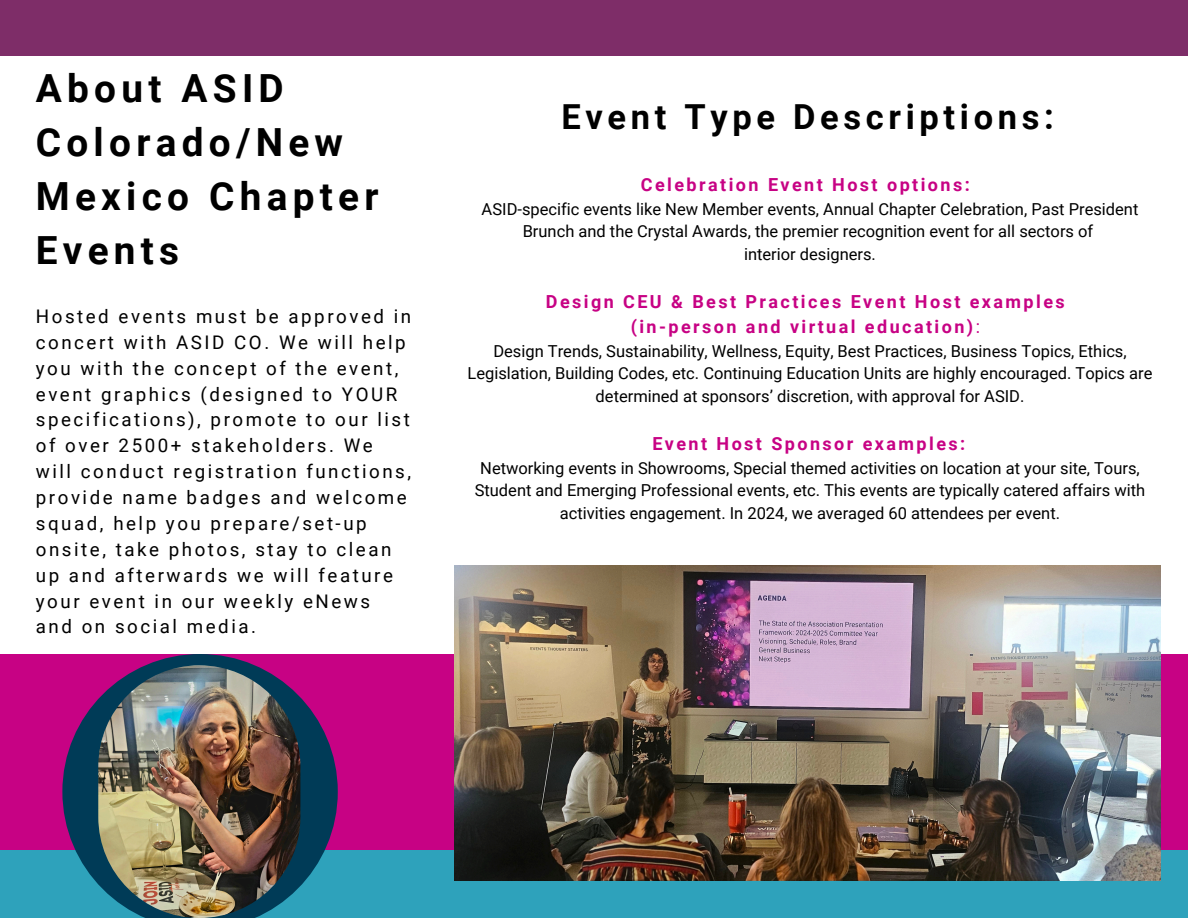
<style>
.page{position:relative;width:1188px;height:918px;background:#fff}
.page>*{position:absolute;margin:0;border:0;box-sizing:border-box;transform-origin:0 0}
.t1{font:700 38.85px/54px "Roboto";letter-spacing:.135em;color:#000}
.t2{font:700 34.5px "Roboto";letter-spacing:.135em;color:#000}
.t3{font:18.75px/25.8px "Roboto";letter-spacing:.135em;color:#000}
.t4{font:700 18px "Roboto";letter-spacing:.135em;color:#c70284}
.t5{font:16.5px/22.5px "Roboto";color:#000;text-align:center}
.s1{font-weight:400}
</style>
<div class="page">
<div style="left:0;top:654px;width:1188px;height:196px;background:#c70284"></div>
<div style="left:0;top:850px;width:1188px;height:68px;background:#2ea2bb"></div>
<img style="left:455px;top:566px;width:705px;height:315px">
<div style="left:0;top:0;width:1188px;height:56px;background:#7e2d68"></div>
<svg style="left:62px;top:654px;width:276px;height:264px;fill:#003b57"></svg>
<img style="left:98px;top:665px;width:202px;height:253px;border-radius:101px">
<h3 class="t1" style="left:36px;top:62px;width:344px">About ASID<br>Colorado/New<br>Mexico Chapter<br>Events</h3>
<h2 class="t3" style="left:36px;top:304px;width:377px">Hosted events must be approved in concert with ASID CO. We will help you with the concept of the event, event graphics (designed to YOUR specifications), promote to our list of over 2500+ stakeholders. We will conduct registration functions, provide name badges and welcome squad, help you prepare/set-up onsite, take photos, stay to clean up and afterwards we will feature your event in our weekly eNews<br>and on social media.</h2>
<p class="t2" style="left:561px;top:97px;width:494px">Event Type Descriptions:</p>
<p class="t4" style="left:641px;top:175px;width:330px">Celebration Event Host options:</p>
<p class="t5" style="left:482px;top:198px;width:658px">ASID-specific events like New Member events, Annual Chapter Celebration, Past President<br>Brunch and the Crystal Awards, the premier recognition event for all sectors of</p>
<p class="t5" style="left:744px;top:243px;width:133px">interior designers.</p>
<p class="t4" style="left:546px;top:292px;width:520px">Design CEU &amp; Best Practices Event Host examples</p>
<p class="t4" style="left:631px;top:316px;width:351px">(in-person and virtual education)<span class="s1">:</span></p>
<p class="t5" style="left:468px;top:340px;width:686px">Design Trends, Sustainability, Wellness, Equity, Best Practices, Business Topics, Ethics,<br>Legislation, Building Codes, etc. Continuing Education Units are highly encouraged. Topics are determined at sponsors’ discretion, with approval for ASID.</p>
<p class="t4" style="left:652px;top:433px;width:314px">Event Host Sponsor examples:</p>
<p class="t5" style="left:475px;top:457px;width:672px">Networking events in Showrooms, Special themed activities on location at your site, Tours,<br>Student and Emerging Professional events, etc. This events are typically catered affairs with activities engagement. In 2024, we averaged 60 attendees per event.</p>
</div>
